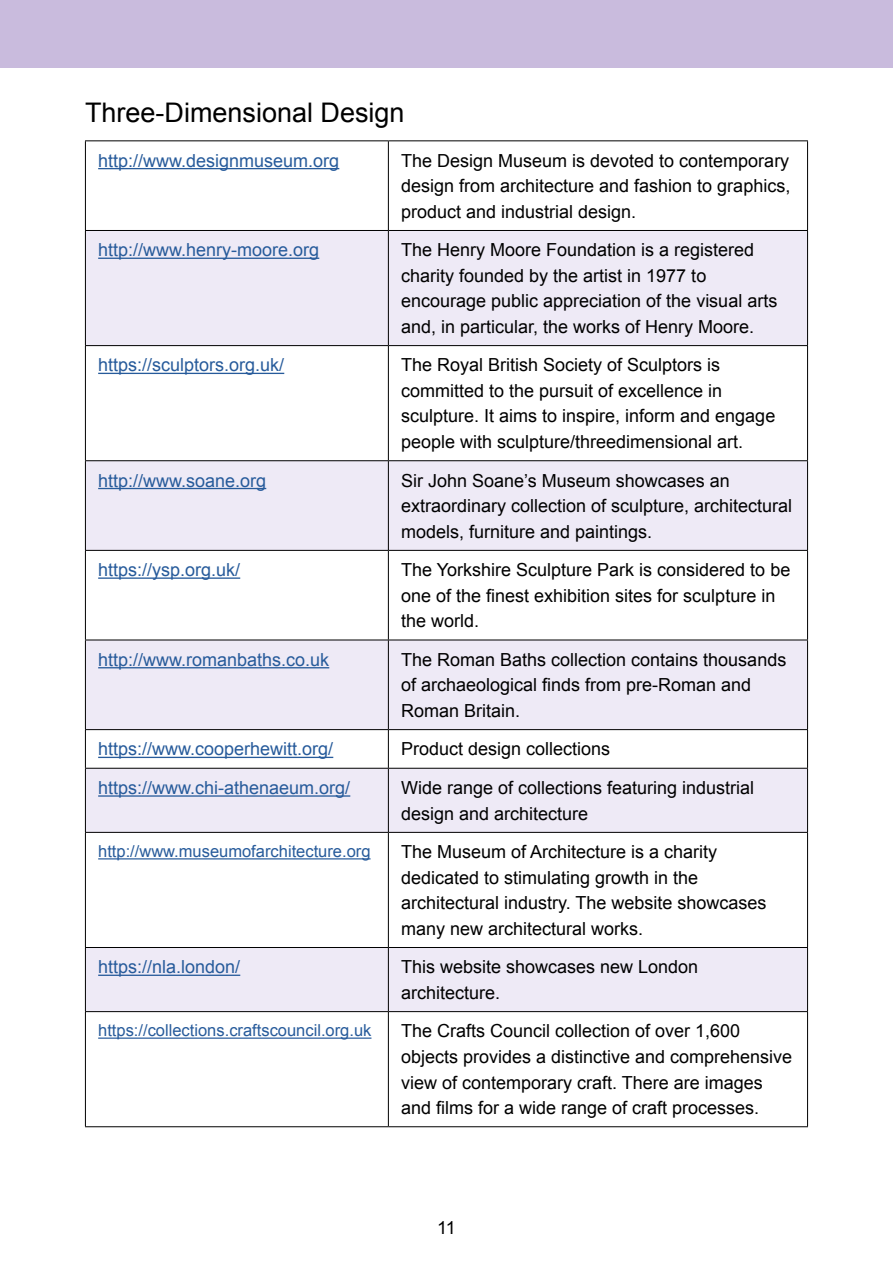
<style>
.page{position:relative;width:893px;height:1263px;background:#fff}
.page>*{position:absolute;margin:0;border:0;box-sizing:border-box;transform-origin:0 0}
.B-head{font:27px "Arial";color:#000}
.Body_text{font:18px/25.5px "Arial";color:#000}
.Body_text-2{font:18px "Arial";color:#275b9b}
.Body_text_11pt{font:16.5px "Arial";color:#275b9b}
</style>
<div class="page">
<div style="left:0;top:0;width:893px;height:68px;background:#c9bbdd"></div>
<svg style="left:86px;top:231px;width:721px;height:780px;fill:#eeeaf6"></svg>
<hr style="left:85px;top:140px;width:303px;height:1px;background:#000">
<hr style="left:85px;top:141px;width:1px;height:89px;background:#000">
<hr style="left:388px;top:140px;width:420px;height:1px;background:#000">
<hr style="left:388px;top:141px;width:1px;height:89px;background:#000">
<hr style="left:807px;top:141px;width:1px;height:89px;background:#000">
<hr style="left:85px;top:230px;width:303px;height:1px;background:#000">
<hr style="left:85px;top:231px;width:1px;height:114px;background:#000">
<hr style="left:388px;top:230px;width:420px;height:1px;background:#000">
<hr style="left:388px;top:231px;width:1px;height:114px;background:#000">
<hr style="left:807px;top:231px;width:1px;height:114px;background:#000">
<hr style="left:85px;top:345px;width:303px;height:1px;background:#000">
<hr style="left:85px;top:346px;width:1px;height:114px;background:#000">
<hr style="left:388px;top:345px;width:420px;height:1px;background:#000">
<hr style="left:388px;top:346px;width:1px;height:114px;background:#000">
<hr style="left:807px;top:346px;width:1px;height:114px;background:#000">
<hr style="left:85px;top:460px;width:303px;height:1px;background:#000">
<hr style="left:85px;top:461px;width:1px;height:89px;background:#000">
<hr style="left:388px;top:460px;width:420px;height:1px;background:#000">
<hr style="left:388px;top:461px;width:1px;height:89px;background:#000">
<hr style="left:807px;top:461px;width:1px;height:89px;background:#000">
<hr style="left:85px;top:550px;width:303px;height:1px;background:#000">
<hr style="left:85px;top:551px;width:1px;height:89px;background:#000">
<hr style="left:388px;top:550px;width:420px;height:1px;background:#000">
<hr style="left:388px;top:551px;width:1px;height:89px;background:#000">
<hr style="left:807px;top:551px;width:1px;height:89px;background:#000">
<hr style="left:85px;top:640px;width:303px;height:1px;background:#000">
<hr style="left:85px;top:640px;width:1px;height:89px;background:#000">
<hr style="left:388px;top:640px;width:420px;height:1px;background:#000">
<hr style="left:388px;top:640px;width:1px;height:89px;background:#000">
<hr style="left:807px;top:640px;width:1px;height:89px;background:#000">
<hr style="left:85px;top:729px;width:303px;height:1px;background:#000">
<hr style="left:85px;top:730px;width:1px;height:38px;background:#000">
<hr style="left:388px;top:729px;width:420px;height:1px;background:#000">
<hr style="left:388px;top:730px;width:1px;height:38px;background:#000">
<hr style="left:807px;top:730px;width:1px;height:38px;background:#000">
<hr style="left:85px;top:768px;width:303px;height:1px;background:#000">
<hr style="left:85px;top:769px;width:1px;height:63px;background:#000">
<hr style="left:388px;top:768px;width:420px;height:1px;background:#000">
<hr style="left:388px;top:769px;width:1px;height:63px;background:#000">
<hr style="left:807px;top:769px;width:1px;height:63px;background:#000">
<hr style="left:85px;top:832px;width:303px;height:1px;background:#000">
<hr style="left:85px;top:833px;width:1px;height:114px;background:#000">
<hr style="left:388px;top:832px;width:420px;height:1px;background:#000">
<hr style="left:388px;top:833px;width:1px;height:114px;background:#000">
<hr style="left:807px;top:833px;width:1px;height:114px;background:#000">
<hr style="left:85px;top:947px;width:303px;height:1px;background:#000">
<hr style="left:85px;top:948px;width:1px;height:63px;background:#000">
<hr style="left:388px;top:947px;width:420px;height:1px;background:#000">
<hr style="left:388px;top:948px;width:1px;height:63px;background:#000">
<hr style="left:807px;top:948px;width:1px;height:63px;background:#000">
<hr style="left:85px;top:1011px;width:303px;height:1px;background:#000">
<hr style="left:85px;top:1012px;width:1px;height:114px;background:#000">
<hr style="left:388px;top:1011px;width:420px;height:1px;background:#000">
<hr style="left:388px;top:1012px;width:1px;height:114px;background:#000">
<hr style="left:807px;top:1012px;width:1px;height:114px;background:#000">
<hr style="left:85px;top:1126px;width:303px;height:1px;background:#000">
<hr style="left:388px;top:1126px;width:420px;height:1px;background:#000">
<hr style="left:98px;top:168px;width:241px;height:1px;background:#275b9b">
<hr style="left:98px;top:258px;width:221px;height:1px;background:#275b9b">
<hr style="left:98px;top:373px;width:186px;height:1px;background:#275b9b">
<hr style="left:98px;top:488px;width:168px;height:1px;background:#275b9b">
<hr style="left:98px;top:577px;width:142px;height:2px;background:#275b9b">
<hr style="left:98px;top:667px;width:231px;height:1px;background:#275b9b">
<hr style="left:98px;top:757px;width:235px;height:1px;background:#275b9b">
<hr style="left:98px;top:795px;width:252px;height:2px;background:#275b9b">
<hr style="left:98px;top:858px;width:273px;height:1px;background:#275b9b">
<hr style="left:98px;top:974px;width:142px;height:2px;background:#275b9b">
<hr style="left:98px;top:1037px;width:273px;height:2px;background:#275b9b">
<h2 class="B-head" style="left:85px;top:95px;width:321px">Three-Dimensional Design</h2>
<p class="Body_text-2" style="left:98px;top:149px;width:243px">http://www.designmuseum.org</p>
<p class="Body_text" style="left:401px;top:148px;width:391px;text-align:justify">The Design Museum is devoted to contemporary design from architecture and fashion to graphics, product and industrial design.</p>
<p class="Body_text-2" style="left:98px;top:238px;width:223px">http://www.henry-moore.org</p>
<p class="Body_text" style="left:401px;top:237px;width:378px">The Henry Moore Foundation is a registered charity founded by the artist in 1977 to encourage public appreciation of the visual arts and, in particular, the works of Henry Moore.</p>
<p class="Body_text-2" style="left:98px;top:353px;width:188px">https://sculptors.org.uk/</p>
<p class="Body_text" style="left:401px;top:353px;width:376px">The Royal British Society of Sculptors is committed to the pursuit of excellence in sculpture. It aims to inspire, inform and engage people with sculpture/threedimensional art.</p>
<p class="Body_text-2" style="left:98px;top:468px;width:170px">http://www.soane.org</p>
<p class="Body_text" style="left:401px;top:468px;width:393px">Sir John Soane’s Museum showcases an extraordinary collection of sculpture, architectural models, furniture and paintings.</p>
<p class="Body_text-2" style="left:98px;top:558px;width:144px">https://ysp.org.uk/</p>
<p class="Body_text" style="left:401px;top:557px;width:391px">The Yorkshire Sculpture Park is considered to be one of the finest exhibition sites for sculpture in the world.</p>
<p class="Body_text-2" style="left:98px;top:648px;width:233px">http://www.romanbaths.co.uk</p>
<p class="Body_text" style="left:401px;top:647px;width:387px">The Roman Baths collection contains thousands of archaeological finds from pre-Roman and<br>Roman Britain.</p>
<p class="Body_text-2" style="left:98px;top:737px;width:237px">https://www.cooperhewitt.org/</p>
<p class="Body_text" style="left:401px;top:737px;width:211px">Product design collections</p>
<p class="Body_text-2" style="left:98px;top:776px;width:254px">https://www.chi-athenaeum.org/</p>
<p class="Body_text" style="left:401px;top:775px;width:355px">Wide range of collections featuring industrial design and architecture</p>
<p class="Body_text_11pt" style="left:98px;top:840px;width:274px">http://www.museumofarchitecture.org</p>
<p class="Body_text" style="left:401px;top:839px;width:367px">The Museum of Architecture is a charity dedicated to stimulating growth in the architectural industry. The website showcases many new architectural works.</p>
<p class="Body_text-2" style="left:98px;top:955px;width:144px">https://nla.london/</p>
<p class="Body_text" style="left:401px;top:954px;width:299px">This website showcases new London architecture.</p>
<p class="Body_text_11pt" style="left:98px;top:1020px;width:275px">https://collections.craftscouncil.org.uk</p>
<p class="Body_text" style="left:401px;top:1018px;width:393px">The Crafts Council collection of over 1,600 objects provides a distinctive and comprehensive view of contemporary craft. There are images and films for a wide range of craft processes.</p>
<p class="Body_text" style="left:437px;top:1215px;width:20px">11</p>
</div>
